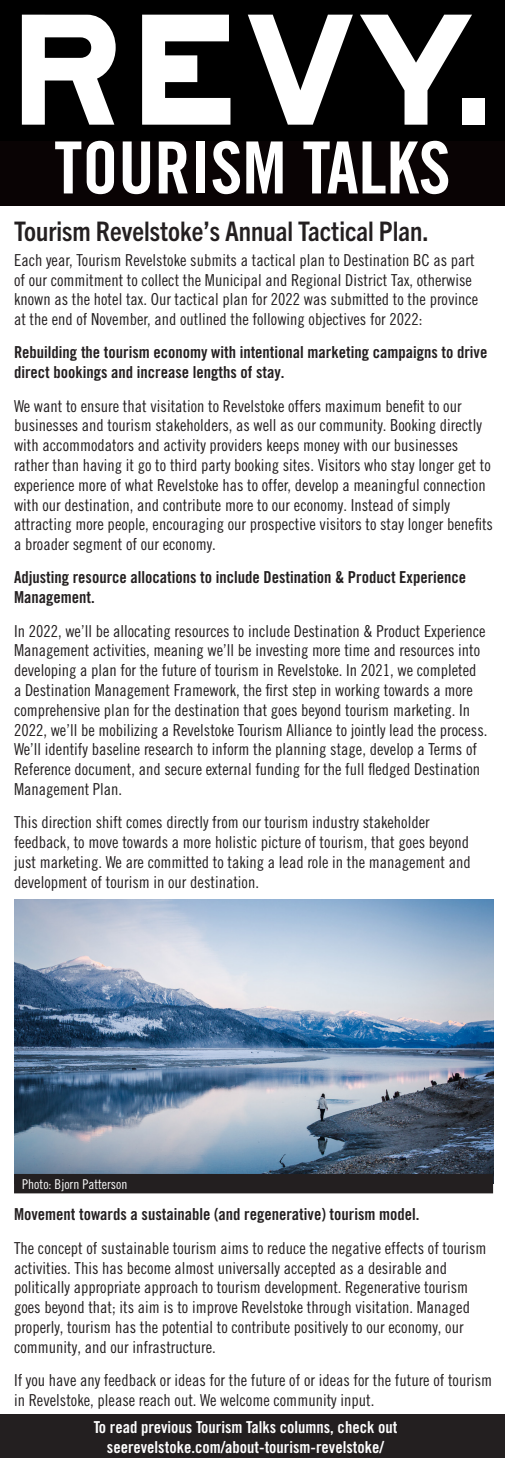
<style>
.page{position:relative;width:505px;height:1458px;background:#fff}
.page>*{position:absolute;margin:0;border:0;box-sizing:border-box;transform-origin:0 0}
.t1{font:72px "Trade Gothic LT Pro Bd Cn 20";color:#fff}
.t2{font:700 condensed 27px "Trade Gothic Next LT Pro";color:#231f20}
.t3{font:16.5px/19.8px "Trade Gothic LT Pro Cn 18";color:#231f20}
.t4{font:16.5px/19.8px "Trade Gothic LT Pro Bd Cn 20";color:#231f20}
.t5{font:16.5px "Trade Gothic LT Pro Bd Cn 20";color:#fff}
.t6{font:13.5px "Trade Gothic LT Pro Cn 18";color:#fafafa}
</style>
<div class="page">
<div style="left:0;top:0;width:504px;height:158px;background:#000"></div>
<svg style="left:142px;top:15px;width:88px;height:110px"></svg>
<svg style="left:248px;top:15px;width:104px;height:110px"></svg>
<svg style="left:22px;top:15px;width:94px;height:110px"></svg>
<div style="left:462px;top:98px;width:23px;height:27px;background:#fff"></div>
<svg style="left:360px;top:15px;width:111px;height:110px"></svg>
<div style="left:0;top:141px;width:504px;height:65px;background:#090304"></div>
<div style="left:0;top:1415px;width:504px;height:43px;background:#231f20"></div>
<img style="left:14px;top:900px;width:478px;height:274px">
<div style="left:15px;top:1175px;width:477px;height:18px;background:#231f20"></div>
<div style="left:14px;top:1174px;width:478px;height:19px;border:2px solid #231f20"></div>
<p class="t1" style="left:54px;top:124px;width:397px">TOURISM TALKS</p>
<p class="t2" style="left:14px;top:212px;width:416px">Tourism Revelstoke’s Annual Tactical Plan.</p>
<p class="t3" style="left:14px;top:250px;width:465px">Each year, Tourism Revelstoke submits a tactical plan to Destination BC as part of our commitment to collect the Municipal and Regional District Tax, otherwise known as the hotel tax. Our tactical plan for 2022 was submitted to the province at the end of November, and outlined the following objectives for 2022:</p>
<p class="t4" style="left:14px;top:343px;width:474px">Rebuilding the tourism economy with intentional marketing campaigns to drive direct bookings and increase lengths of stay.</p>
<p class="t3" style="left:14px;top:396px;width:480px">We want to ensure that visitation to Revelstoke offers maximum benefit to our businesses and tourism stakeholders, as well as our community. Booking directly with accommodators and activity providers keeps money with our businesses rather than having it go to third party booking sites. Visitors who stay longer get to experience more of what Revelstoke has to offer, develop a meaningful connection with our destination, and contribute more to our economy. Instead of simply attracting more people, encouraging our prospective visitors to stay longer benefits a broader segment of our economy.</p>
<p class="t4" style="left:14px;top:568px;width:453px">Adjusting resource allocations to include Destination &amp; Product Experience<br>Management.</p>
<p class="t3" style="left:14px;top:621px;width:474px">In 2022, we’ll be allocating resources to include Destination &amp; Product Experience Management activities, meaning we’ll be investing more time and resources into developing a plan for the future of tourism in Revelstoke. In 2021, we completed a Destination Management Framework, the first step in working towards a more comprehensive plan for the destination that goes beyond tourism marketing. In 2022, we’ll be mobilizing a Revelstoke Tourism Alliance to jointly lead the process.<br>We’ll identify baseline research to inform the planning stage, develop a Terms of Reference document, and secure external funding for the full fledged Destination Management Plan.</p>
<p class="t3" style="left:14px;top:812px;width:458px">This direction shift comes directly from our tourism industry stakeholder feedback, to move towards a more holistic picture of tourism, that goes beyond just marketing. We are committed to taking a lead role in the management and development of tourism in our destination.</p>
<p class="t6" style="left:22px;top:1176px;width:106px">Photo: Bjorn Patterson</p>
<p class="t4" style="left:14px;top:1205px;width:406px">Movement towards a sustainable (and regenerative) tourism model.</p>
<p class="t3" style="left:14px;top:1238px;width:474px">The concept of sustainable tourism aims to reduce the negative effects of tourism activities. This has become almost universally accepted as a desirable and politically appropriate approach to tourism development. Regenerative tourism goes beyond that; its aim is to improve Revelstoke through visitation. Managed properly, tourism has the potential to contribute positively to our economy, our community, and our infrastructure.</p>
<p class="t3" style="left:14px;top:1370px;width:479px">If you have any feedback or ideas for the future of or ideas for the future of tourism in Revelstoke, please reach out. We welcome community input.</p>
<p class="t5" style="left:94px;top:1417px;width:305px">To read previous Tourism Talks columns, check out</p>
<p class="t5" style="left:107px;top:1437px;width:278px">seerevelstoke.com/about-tourism-revelstoke/</p>
</div>
